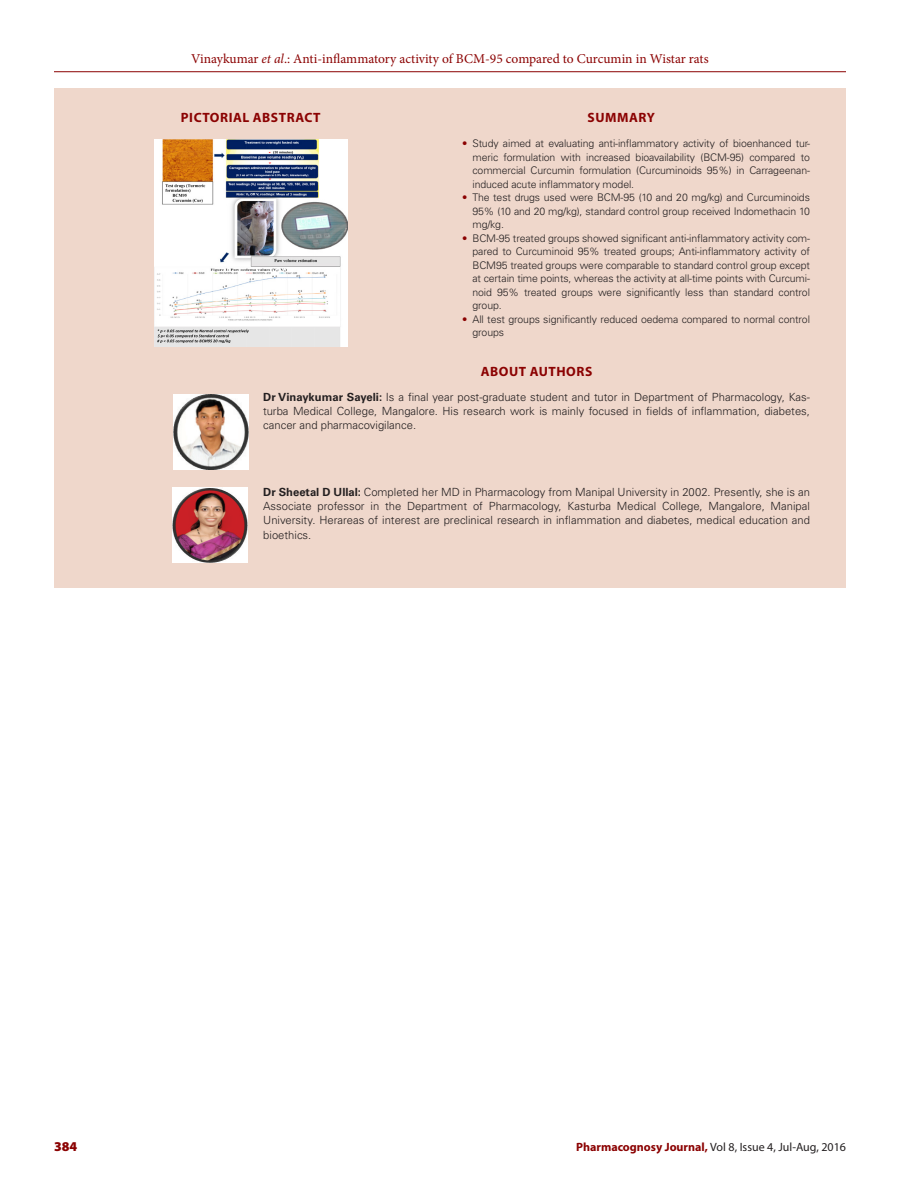
<style>
.page{position:relative;width:918px;height:1188px;background:#fff}
.page>*{position:absolute;margin:0;border:0;box-sizing:border-box;transform-origin:0 0}
.t1{font:13.5px "Minion Pro";color:#8b0202}
.ABS_HD_1{font:700 13.5px "Myriad Pro";letter-spacing:.04em;color:#8b0202}
.t2{font:900 13.5px "Myriad Pro";color:#8b0202}
.t3{font:12px "Myriad Pro";color:#231f20}
.ABS_AU_TX{font:300 11.25px/14.2px "Univers LT Std";color:#231f20;text-align:justify}
.t4{font:300 10.5px/13.5px "Univers LT Std";letter-spacing:-.01em;color:#231f20;text-align:justify}
.s1{font-style:italic}
.s2{color:#8b0202}
.s3{font-weight:700}
.s4{font-weight:700;color:#8b0202}
</style>
<div class="page">
<hr style="left:54px;top:71px;width:792px;height:1px;background:#8b0202">
<div style="left:54px;top:88px;width:792px;height:500px;background:#efd7cb"></div>
<img style="left:173px;top:395px;width:75px;height:75px">
<img style="left:172px;top:488px;width:76px;height:75px">
<img style="left:155px;top:140px;width:193px;height:206px">
<p class="t1" style="left:191px;top:50px;width:519px">Vinaykumar <span class="s1">et al</span>.: Anti-inflammatory activity of BCM-95 compared to Curcumin in Wistar rats</p>
<p class="ABS_HD_1" style="left:181px;top:109px;width:141px">PICTORIAL ABSTRACT</p>
<p class="ABS_HD_1" style="left:588px;top:109px;width:69px">SUMMARY</p>
<p class="t4" style="left:472px;top:137px;width:339px;text-indent:-10px"><span class="s2">•</span> Study aimed at evaluating anti-inflammatory activity of bioenhanced tur&shy;meric formulation with increased bioavailability (BCM-95) compared to commercial Curcumin formulation (Curcuminoids 95%) in Carrageenan&shy;induced acute inflammatory model.</p>
<p class="t4" style="left:472px;top:191px;width:339px;text-indent:-10px"><span class="s2">•</span> The test drugs used were BCM-95 (10 and 20 mg/kg) and Curcuminoids 95% (10 and 20 mg/kg), standard control group received Indomethacin 10 mg/kg.</p>
<p class="t4" style="left:472px;top:231px;width:339px;text-indent:-10px"><span class="s2">•</span> BCM-95 treated groups showed significant anti-inflammatory activity com&shy;pared to Curcuminoid 95% treated groups; Anti-inflammatory activity of BCM95 treated groups were comparable to standard control group except at certain time points, whereas the activity at all-time points with Curcumi&shy;noid 95% treated groups were significantly less than standard control group.</p>
<p class="t4" style="left:472px;top:312px;width:339px;text-indent:-10px"><span class="s2">•</span> All test groups significantly reduced oedema compared to normal control groups</p>
<p class="ABS_HD_1" style="left:481px;top:363px;width:113px">ABOUT AUTHORS</p>
<p class="ABS_AU_TX" style="left:263px;top:390px;width:548px"><span class="s3">Dr Vinaykumar Sayeli:</span> Is a final year post-graduate student and tutor in Department of Pharmacology, Kas&shy;turba Medical College, Mangalore. His research work is mainly focused in fields of inflammation, diabetes, cancer and pharmacovigilance.</p>
<p class="ABS_AU_TX" style="left:263px;top:485px;width:548px"><span class="s3">Dr Sheetal D Ullal:</span> Completed her MD in Pharmacology from Manipal University in 2002. Presently, she is an Associate professor in the Department of Pharmacology, Kasturba Medical College, Mangalore, Manipal University. Herareas of interest are preclinical research in inflammation and diabetes, medical education and bioethics.</p>
<p class="t2" style="left:54px;top:1137px;width:25px">384</p>
<p class="t3" style="left:576px;top:1139px;width:271px"><span class="s4">Pharmacognosy Journal,</span> Vol 8, Issue 4, Jul-Aug, 2016</p>
</div>
